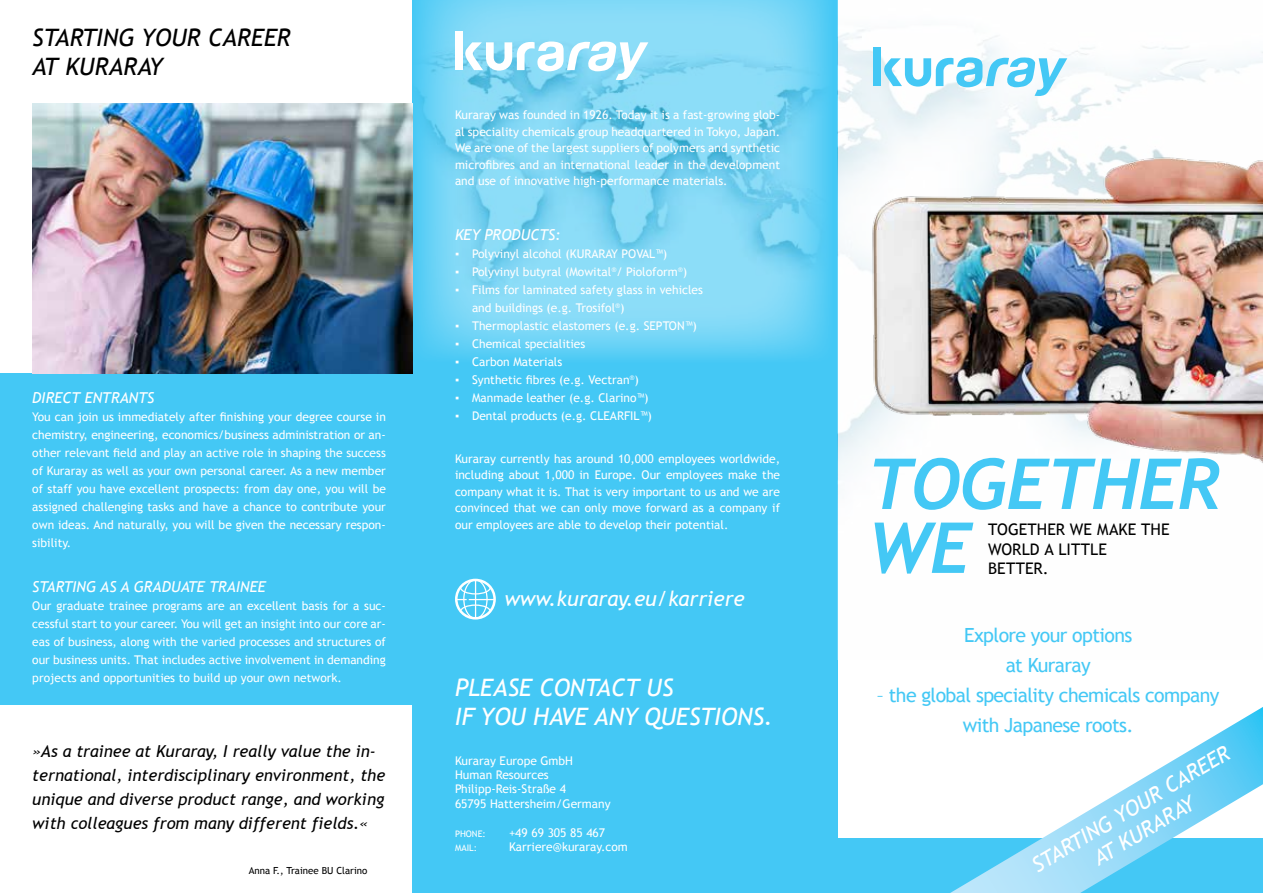
<style>
.page{position:relative;width:1263px;height:893px;background:#fff}
.page>*{position:absolute;margin:0;border:0;box-sizing:border-box;transform-origin:0 0}
.t1{font:italic 700 70.35px/63.9px "Trebuchet";letter-spacing:-.025em;color:#44c8f5}
.t2{font:italic 24px/28.8px "Trebuchet MS";color:#fff}
.t3{font:italic 24px/28.8px "Trebuchet MS";color:#000}
.t4{font:italic 21px/25.2px "Trebuchet MS";color:#fff;text-align:center}
.t5{font:19.5px/30px "Trebuchet MS";letter-spacing:-.03em;color:#44c8f5;text-align:center}
.t6{font:italic 16.5px/24px "Trebuchet MS";color:#000}
.t7{font:16.05px/19.2px "Trebuchet MS";letter-spacing:.005em;color:#000}
.t8{font:italic 15px "Trebuchet MS";color:#fff}
.t9{font:12px/18px "Trebuchet MS";color:#fff;text-align:justify}
.t10{font:9.75px "Trebuchet MS";color:#000}
.t11{font:9px "Trebuchet MS";color:#fff}
</style>
<div class="page">
<div style="left:0;top:373px;width:416px;height:332px;background:#44c8f5"></div>
<div style="left:412px;top:0;width:426px;height:876px;background:#44c8f5"></div>
<img style="left:837px;top:57px;width:426px;height:425px">
<div style="left:412px;top:839px;width:851px;height:54px;background:#44c8f5"></div>
<img style="left:412px;top:0;width:416px;height:363px">
<div style="left:455px;top:32px;width:7px;height:38px;background:#fff"></div>
<svg style="left:465px;top:41px;width:183px;height:39px;background:#afe4f6"></svg>
<div style="left:874px;top:48px;width:7px;height:38px;background:#44c8f5"></div>
<svg style="left:884px;top:57px;width:183px;height:39px"></svg>
<svg style="left:455px;top:579px;width:41px;height:40px"></svg>
<svg style="left:950px;top:707px;width:313px;height:186px"></svg>
<img style="left:32px;top:103px;width:380px;height:270px">
<h2 class="t3" style="left:32px;top:24px;width:260px">STARTING YOUR CAREER<br>AT KURARAY</h2>
<p class="t8" style="left:32px;top:388px;width:124px">DIRECT ENTRANTS</p>
<p class="t9" style="left:32px;top:408px;width:355px">You can join us immediately after finishing your degree course in chemistry, engineering, economics/business administration or an&shy;other relevant field and play an active role in shaping the success of Kuraray as well as your own personal career. As a new member of staff you have excellent prospects: from day one, you will be assigned challenging tasks and have a chance to contribute your own ideas. And naturally, you will be given the necessary respon&shy;sibility.</p>
<p class="t8" style="left:32px;top:577px;width:235px">STARTING AS A GRADUATE TRAINEE</p>
<p class="t9" style="left:32px;top:597px;width:355px">Our graduate trainee programs are an excellent basis for a suc&shy;cessful start to your career. You will get an insight into our core ar&shy;eas of business, along with the varied processes and structures of our business units. That includes active involvement in demanding projects and opportunities to build up your own network.</p>
<h3 class="t6" style="left:32px;top:739px;width:354px">»As a trainee at Kuraray, I really value the in&shy;ternational, interdisciplinary environment, the unique and diverse product range, and working with colleagues from many different fields.«</h3>
<p class="t10" style="left:249px;top:865px;width:120px">Anna F., Trainee BU Clarino</p>
<p class="t9" style="left:455px;top:107px;width:327px;line-height:16.5px">Kuraray was founded in 1926. Today it is a fast-growing glob&shy;al speciality chemicals group headquartered in Tokyo, Japan.<br>We are one of the largest suppliers of polymers and synthetic microfibres and an international leader in the development and use of innovative high-performance materials.</p>
<p class="t8" style="left:455px;top:226px;width:107px">KEY PRODUCTS:</p>
<p class="t9" style="left:455px;top:245px;width:214px">▪ Polyvinyl alcohol (KURARAY POVAL™)</p>
<p class="t9" style="left:455px;top:263px;width:234px">▪ Polyvinyl butyral (Mowital<sup>®</sup>/ Pioloform<sup>®</sup>)</p>
<p class="t9" style="left:472px;top:281px;width:232px;text-indent:-17px">▪ Films for laminated safety glass in vehicles and buildings (e.g. Trosifol<sup>®</sup>)</p>
<p class="t9" style="left:455px;top:317px;width:243px">▪ Thermoplastic elastomers (e.g. SEPTON™)</p>
<p class="t9" style="left:455px;top:335px;width:132px">▪ Chemical specialities</p>
<p class="t9" style="left:455px;top:353px;width:109px">▪ Carbon Materials</p>
<p class="t9" style="left:455px;top:371px;width:186px">▪ Synthetic fibres (e.g. Vectran<sup>®</sup>)</p>
<p class="t9" style="left:455px;top:389px;width:195px">▪ Manmade leather (e.g. Clarino™)</p>
<p class="t9" style="left:455px;top:407px;width:198px">▪ Dental products (e.g. CLEARFIL™)</p>
<p class="t9" style="left:455px;top:450px;width:327px;line-height:16.5px">Kuraray currently has around 10,000 employees worldwide, including about 1,000 in Europe. Our employees make the company what it is. That is very important to us and we are convinced that we can only move forward as a company if our employees are able to develop their potential.</p>
<h3 class="t4" style="left:504px;top:586px;width:242px">www.kuraray.eu/karriere</h3>
<h2 class="t2" style="left:455px;top:674px;width:320px">PLEASE CONTACT US<br>IF YOU HAVE ANY QUESTIONS.</h2>
<p class="t9" style="left:455px;top:753px;width:157px;line-height:14.4px;text-align:left">Kuraray Europe GmbH<br>Human Resources<br>Philipp-Reis-Straße 4<br>65795 Hattersheim/Germany</p>
<p class="t11" style="left:455px;top:828px;width:32px">PHONE:</p>
<p class="t9" style="left:509px;top:823px;width:98px">+49 69 305 85 467</p>
<p class="t11" style="left:455px;top:842px;width:24px">MAIL:</p>
<p class="t9" style="left:509px;top:838px;width:120px">Karriere@kuraray.com</p>
<h1 class="t1" style="left:867px;top:453px;width:356px">TOGETHER<br>WE</h1>
<h3 class="t7" style="left:988px;top:520px;width:183px">TOGETHER WE MAKE THE<br>WORLD A LITTLE<br>BETTER.</h3>
<h3 class="t5" style="left:964px;top:620px;width:170px">Explore your options at Kuraray</h3>
<h3 class="t5" style="left:877px;top:680px;width:344px">– the global speciality chemicals company with Japanese roots.</h3>
<h3 class="t4" style="left:1027px;top:856px;width:228px;rotate:-31deg">STARTING YOUR CAREER<br>AT KURARAY</h3>
</div>
